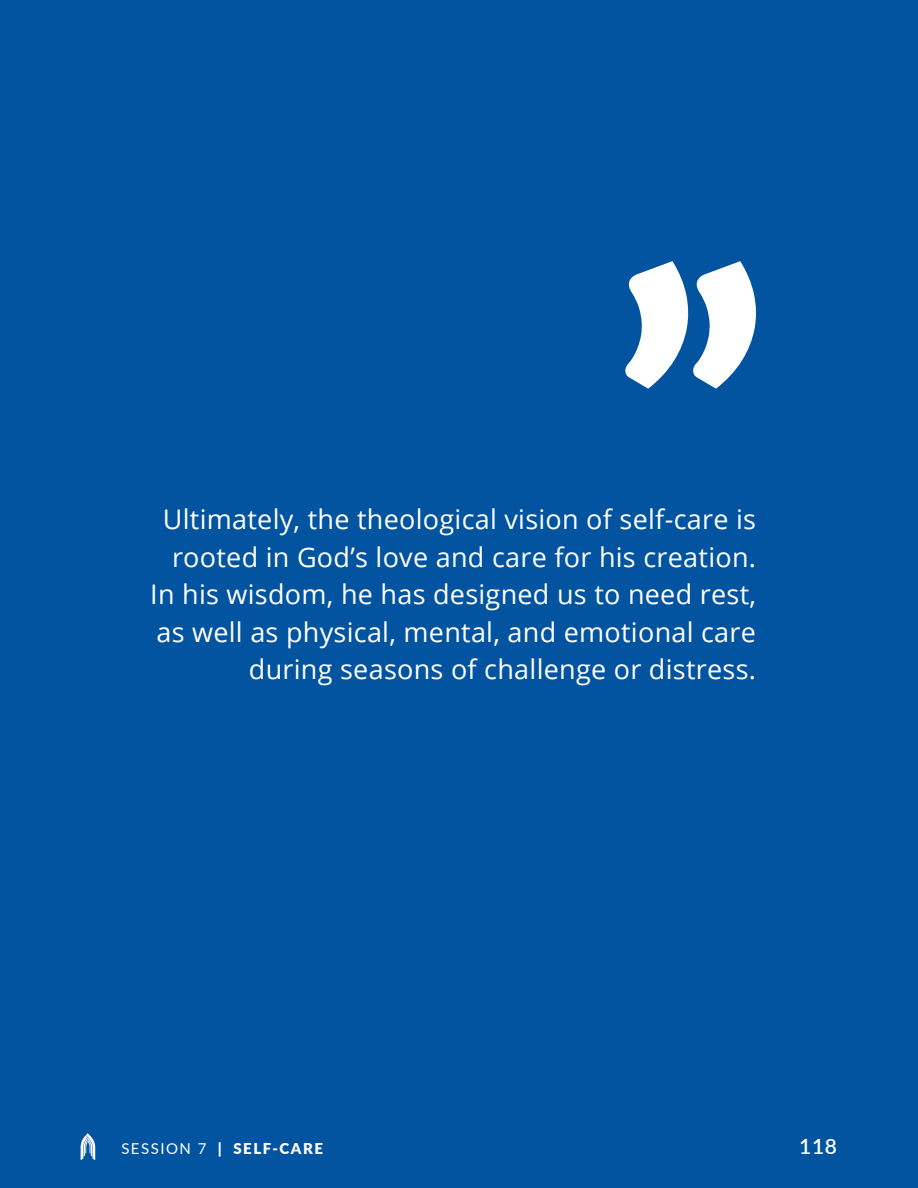
<style>
.page{position:relative;width:918px;height:1188px;background:#0254a1}
.page>*{position:absolute;margin:0;border:0;box-sizing:border-box;transform-origin:0 0}
.t1{font:27px/37.5px "Open Sans";letter-spacing:.01em;color:#fff;text-align:right}
.t2{font:600 21px "Lato";color:#fff}
.t3{font:900 15px "Lato";letter-spacing:.1em;color:#fff}
.s1{font-weight:400}
</style>
<div class="page">
<svg style="left:81px;top:1133px;width:14px;height:27px"></svg>
<svg style="left:625px;top:261px;width:131px;height:128px"></svg>
<p class="t1" style="left:150px;top:500px;width:607px">Ultimately, the theological vision of self-care is rooted in God’s love and care for his creation.<br>In his wisdom, he has designed us to need rest, as well as physical, mental, and emotional care during seasons of challenge or distress.</p>
<p class="t3" style="left:121px;top:1138px;width:203px"><span class="s1">SESSION 7</span> | SELF-CARE</p>
<p class="t2" style="left:799px;top:1131px;width:39px">118</p>
</div>
